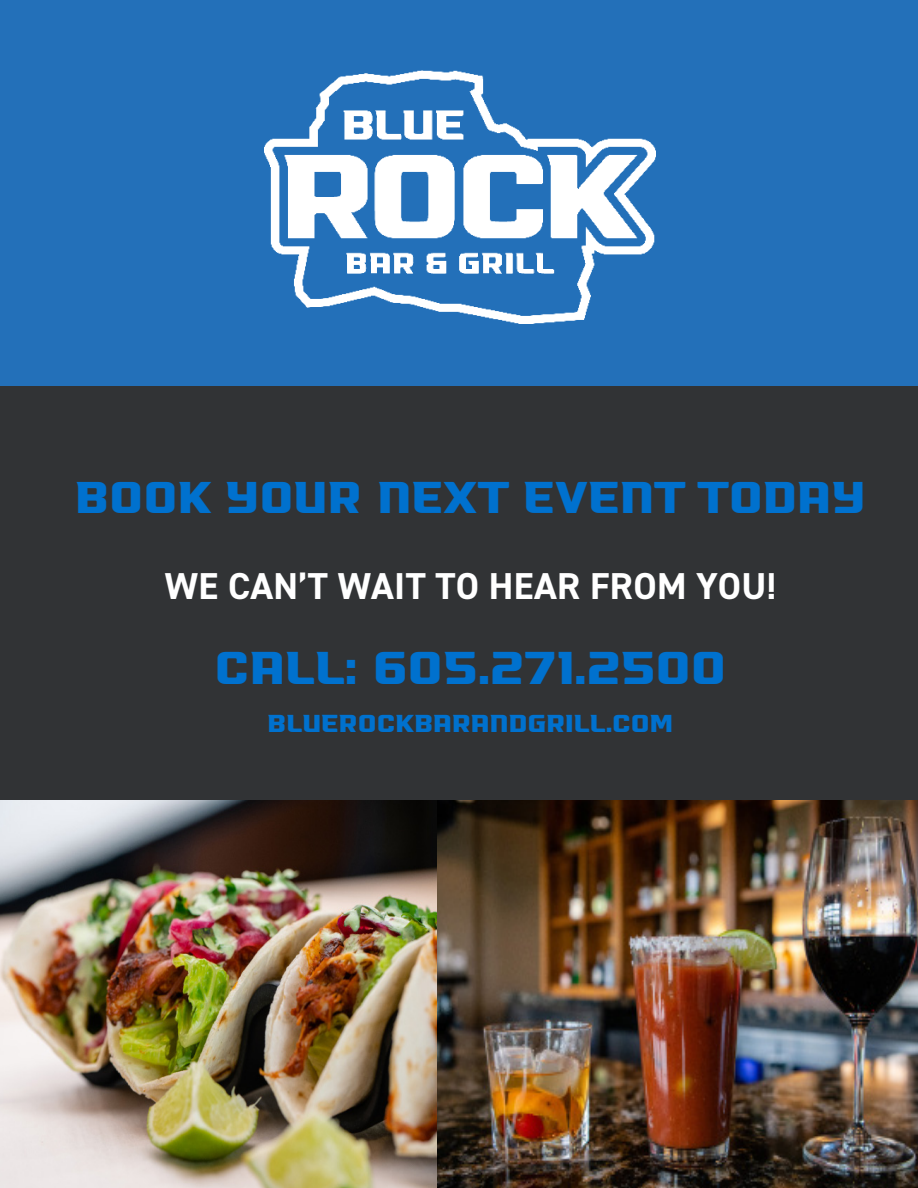
<style>
.page{position:relative;width:918px;height:1188px;background:#2370b9}
.page>*{position:absolute;margin:0;border:0;box-sizing:border-box;transform-origin:0 0}
.t1{font:700 45px "Baron";letter-spacing:-.015em;color:#0071ce}
.t2{font:700 43.5px "Baron";color:#0071ce}
.t3{font:700 37.5px "DIN2014";letter-spacing:.01em;color:#fff}
.t4{font:700 24px "Baron";color:#0071ce}
</style>
<div class="page">
<img style="left:0;top:799px;width:437px;height:389px">
<img style="left:437px;top:799px;width:481px;height:389px">
<div style="left:0;top:386px;width:918px;height:413px;background:#313335"></div>
<img style="left:264px;top:71px;width:391px;height:253px">
<p class="t2" style="left:75px;top:472px;width:792px">BOOK YOUR NEXT EVENT TODAY</p>
<p class="t3" style="left:165px;top:561px;width:613px">WE CAN’T WAIT TO HEAR FROM YOU!</p>
<p class="t1" style="left:215px;top:641px;width:513px">CALL: 605.271.2500</p>
<p class="t4" style="left:268px;top:709px;width:407px">BLUEROCKBARANDGRILL.COM</p>
</div>
